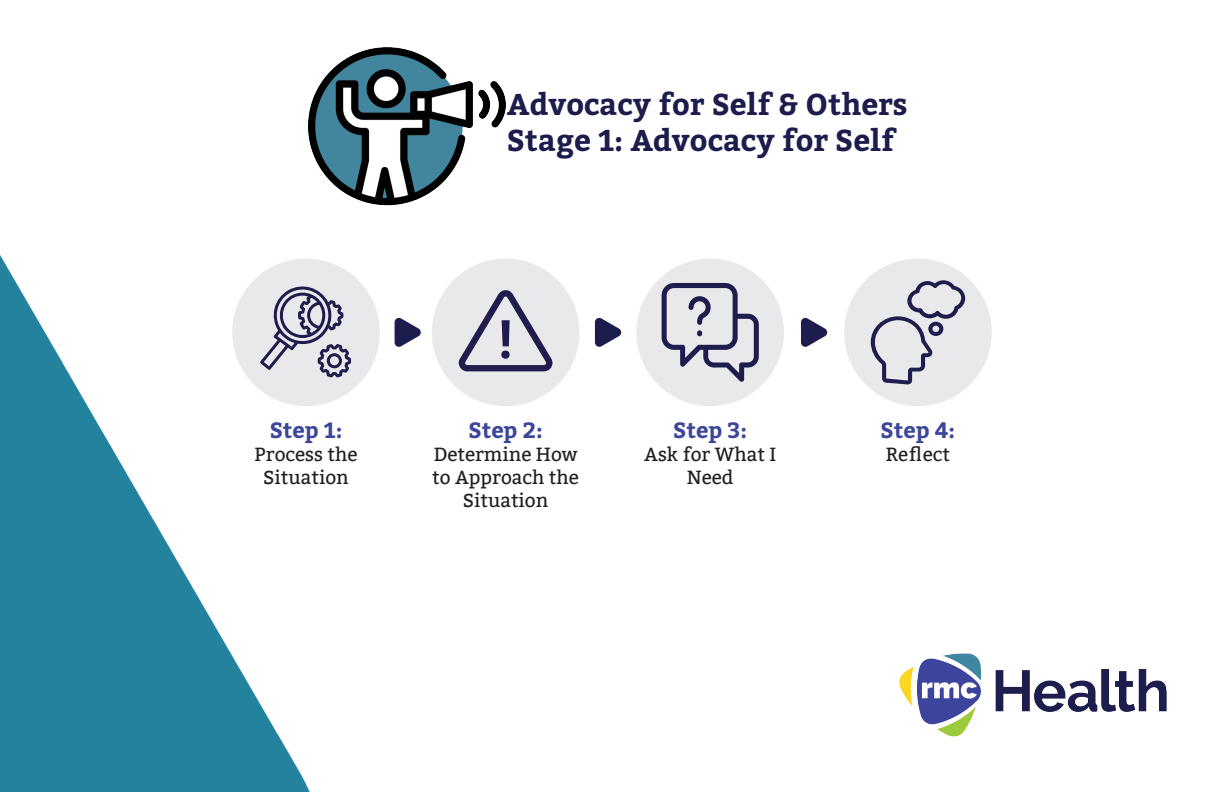
<style>
.page{position:relative;width:1224px;height:792px;background:#fff}
.page>*{position:absolute;margin:0;border:0;box-sizing:border-box;transform-origin:0 0}
.t1{font:700 30px "Bitter";color:#1c1c4d}
.t2{font:700 22px "Bitter";color:#3c469b}
.t3{font:19px/22.8px "Bitter";color:#231f20;text-align:center}
</style>
<div class="page">
<img style="left:370px;top:47px;width:135px;height:159px">
<img style="left:0;top:49px;width:370px;height:743px">
<div style="left:232px;top:259px;width:148px;height:147px;background:#e9e9eb;border-radius:50%"></div>
<svg style="left:260px;top:286px;width:91px;height:92px"></svg>
<div style="left:636px;top:259px;width:148px;height:147px;background:#e9e9eb;border-radius:50%"></div>
<svg style="left:662px;top:283px;width:97px;height:99px"></svg>
<div style="left:432px;top:259px;width:147px;height:147px;background:#e9e9eb;border-radius:50%"></div>
<svg style="left:459px;top:290px;width:93px;height:81px"></svg>
<svg style="left:395px;top:318px;width:26px;height:29px"></svg>
<svg style="left:595px;top:318px;width:27px;height:29px"></svg>
<img style="left:899px;top:653px;width:268px;height:84px">
<div style="left:844px;top:259px;width:148px;height:147px;background:#e9e9eb;border-radius:50%"></div>
<svg style="left:871px;top:280px;width:94px;height:104px"></svg>
<svg style="left:801px;top:318px;width:27px;height:29px"></svg>
<p class="t1" style="left:507px;top:86px;width:402px">Advocacy for Self &amp; Others</p>
<p class="t1" style="left:507px;top:122px;width:389px">Stage 1: Advocacy for Self</p>
<p class="t2" style="left:270px;top:417px;width:74px">Step 1:</p>
<p class="t3" style="left:255px;top:443px;width:104px">Process the</p>
<p class="t3" style="left:263px;top:466px;width:87px">Situation</p>
<p class="t2" style="left:468px;top:417px;width:76px">Step 2:</p>
<p class="t3" style="left:432px;top:443px;width:148px">Determine How to Approach the<br>Situation</p>
<p class="t2" style="left:673px;top:417px;width:75px">Step 3:</p>
<p class="t3" style="left:644px;top:443px;width:133px">Ask for What I<br>Need</p>
<p class="t2" style="left:881px;top:417px;width:76px">Step 4:</p>
<p class="t3" style="left:886px;top:443px;width:66px">Reflect</p>
</div>
